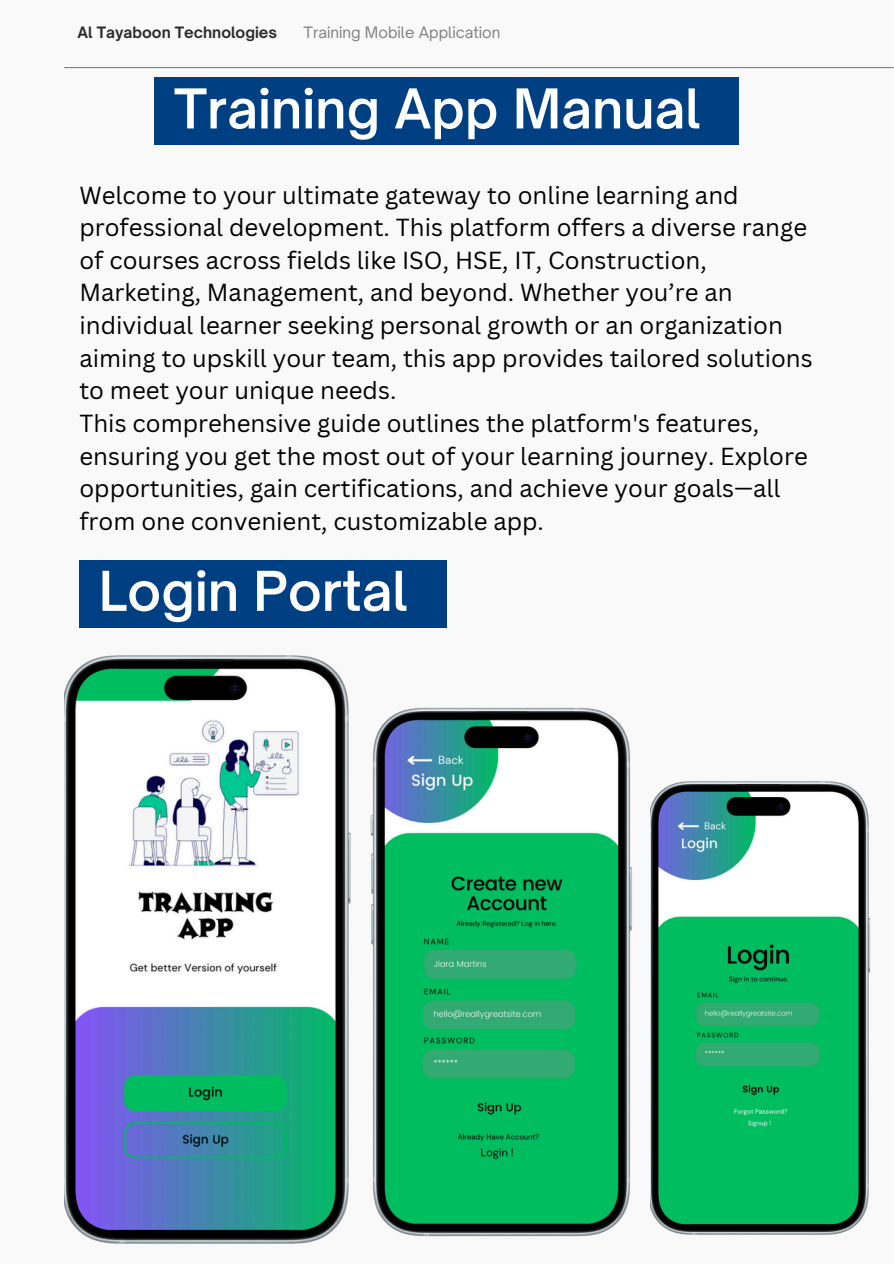
<style>
.page{position:relative;width:894px;height:1264px;background:#fff}
.page>*{position:absolute;margin:0;border:0;box-sizing:border-box;transform-origin:0 0}
.t1{font:600 52.5px "Open Sauce One";color:#fff}
.t2{font:24px/32.7px "Canva Sans";color:#000}
.t3{font:15px "Open Sauce One";color:#808080}
.t4{font:700 15px "Open Sauce One";color:#2b2b2b}
</style>
<div class="page">
<div style="left:0;top:0;width:893px;height:1263px;background:#f8f9f8"></div>
<hr style="left:64px;top:67px;width:829px;height:1px;background:#808080">
<div style="left:154px;top:78px;width:584px;height:67px;background:#004082"></div>
<div style="left:79px;top:560px;width:367px;height:67px;background:#004082"></div>
<img style="left:64px;top:655px;width:287px;height:589px">
<img style="left:370px;top:707px;width:262px;height:529px">
<img style="left:650px;top:781px;width:220px;height:454px">
<h3 class="t4" style="left:78px;top:23px;width:201px">Al Tayaboon Technologies</h3>
<p class="t3" style="left:303px;top:23px;width:198px">Training Mobile Application</p>
<p class="t1" style="left:174px;top:76px;width:528px">Training App Manual</p>
<h1 class="t2" style="left:79px;top:178px;width:734px">Welcome to your ultimate gateway to online learning and professional development. This platform offers a diverse range of courses across fields like ISO, HSE, IT, Construction, Marketing, Management, and beyond. Whether you’re an individual learner seeking personal growth or an organization aiming to upskill your team, this app provides tailored solutions to meet your unique needs.<br>This comprehensive guide outlines the platform's features, ensuring you get the most out of your learning journey. Explore opportunities, gain certifications, and achieve your goals—all from one convenient, customizable app.</h1>
<h2 class="t1" style="left:99px;top:558px;width:310px">Login Portal</h2>
</div>
